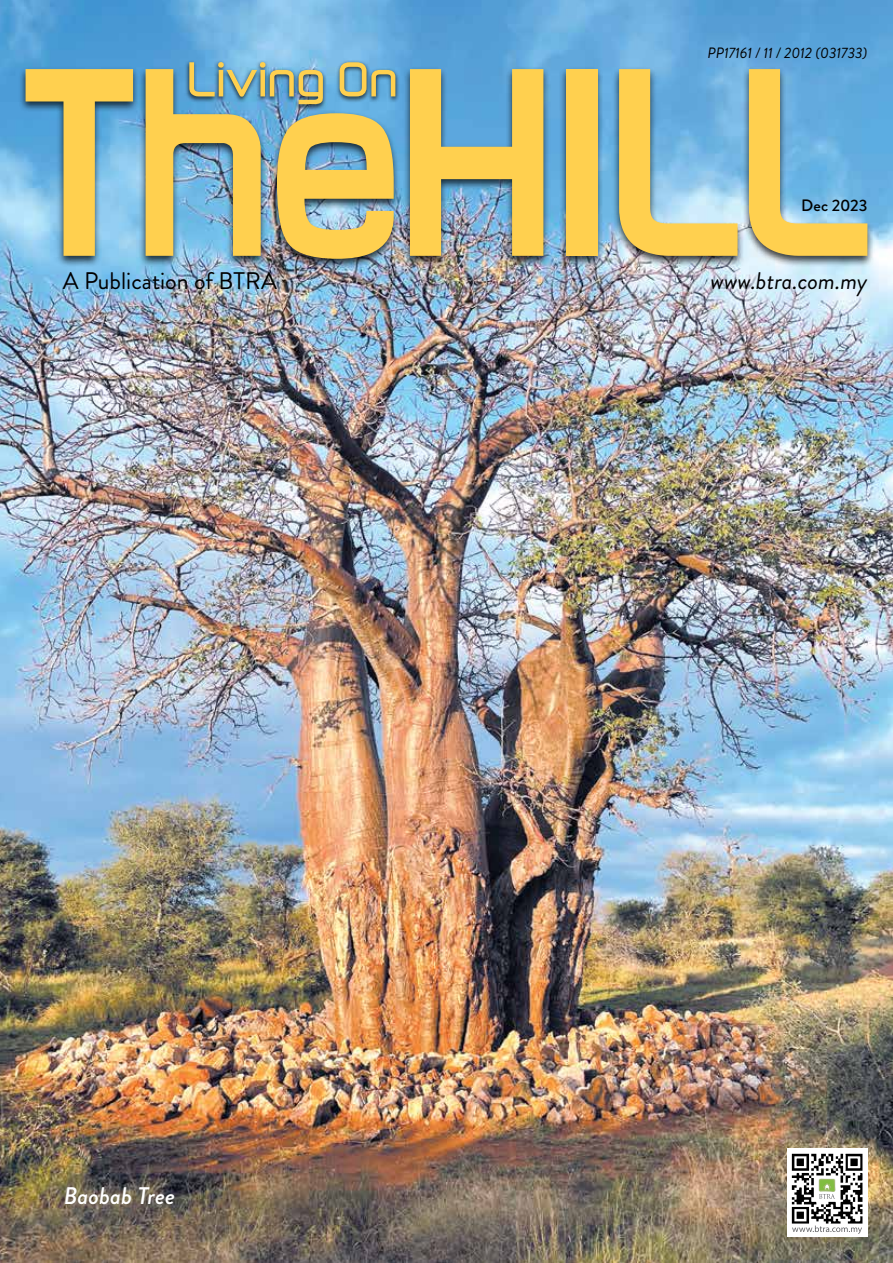
<style>
.page{position:relative;width:893px;height:1263px;background:#fff}
.page>*{position:absolute;margin:0;border:0;box-sizing:border-box;transform-origin:0 0}
.t1{font:24px "Brandon Grotesque";color:#000}
.t2{font:italic 24px "Brandon Grotesque";color:#000}
.t3{font:italic 500 24px "Brandon Grotesque";color:#fff}
.t4{font:500 16.5px "Brandon Grotesque";color:#000}
.t5{font:italic 15px "Brandon Grotesque";color:#000}
</style>
<div class="page">
<img style="left:0;top:0;width:893px;height:1263px">
<div style="left:18px;top:66px;width:857px;height:204px;background:#000;opacity:.75"></div>
<svg style="left:26px;top:69px;width:107px;height:187px;background:#aec0a2"></svg>
<img style="left:410px;top:69px;width:133px;height:187px">
<div style="left:566px;top:69px;width:31px;height:187px;background:#ffd04f"></div>
<svg style="left:619px;top:69px;width:119px;height:187px;background:#b0c2ab"></svg>
<svg style="left:749px;top:69px;width:118px;height:187px;background:#a4bca9"></svg>
<img style="left:146px;top:60px;width:251px;height:199px">
<div style="left:787px;top:1148px;width:80px;height:88px;background:#fff"></div>
<img style="left:791px;top:1153px;width:72px;height:71px">
<svg style="left:818px;top:1178px;width:18px;height:21px"></svg>
<svg style="left:792px;top:1225px;width:70px;height:9px"></svg>
<p class="t5" style="left:707px;top:42px;width:162px">PP17161 / 11 / 2012 (031733)</p>
<p class="t4" style="left:801px;top:194px;width:68px">Dec 2023</p>
<h1 class="t1" style="left:63px;top:264px;width:215px">A Publication of BTRA</h1>
<h1 class="t2" style="left:711px;top:264px;width:158px">www.btra.com.my</h1>
<h1 class="t3" style="left:64px;top:1179px;width:113px">Baobab Tree</h1>
</div>
